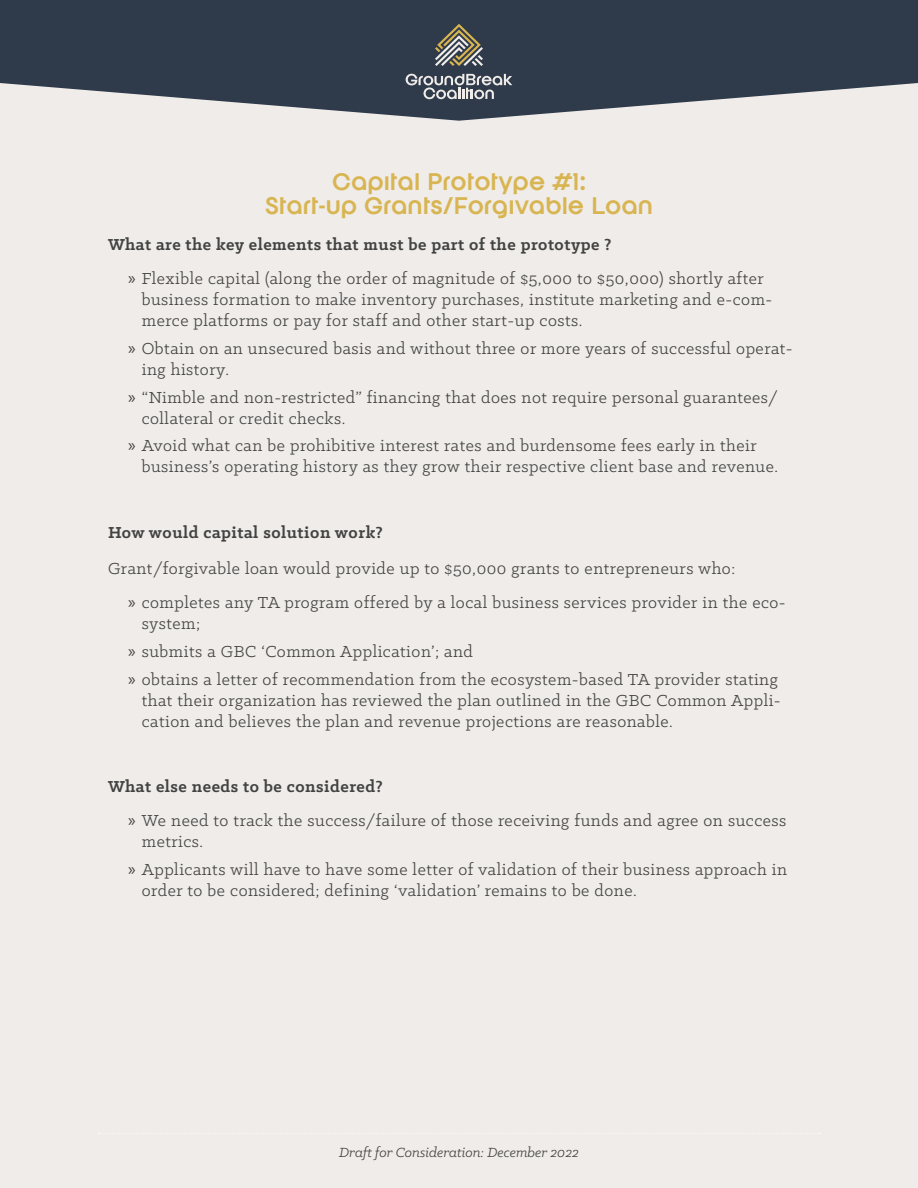
<style>
.page{position:relative;width:918px;height:1188px;background:#efece9}
.page>*{position:absolute;margin:0;border:0;box-sizing:border-box;transform-origin:0 0}
.t1{font:21px/24px "Hanno";letter-spacing:.03em;color:#d8b551;text-align:center}
.t2{font:18px/21px "Klinic Slab";letter-spacing:.03em;color:#424242}
.t3{font:700 18px "Klinic Slab";letter-spacing:.03em;color:#424242}
.t4{font:italic 15px "Klinic Slab";color:#424242}
.s1{font-family:"Myriad Pro"}
</style>
<div class="page">
<svg style="left:98px;top:1133px;width:723px;height:1px"></svg>
<svg style="left:0;top:0;width:918px;height:121px;fill:#2f3a4a"></svg>
<svg style="left:406px;top:74px;width:106px;height:25px"></svg>
<svg style="left:435px;top:24px;width:48px;height:42px;background:#6f6f66"></svg>
<p class="t1" style="left:265px;top:171px;width:389px">Capital Prototype #1:<br>Start-up Grants/Forgivable Loan</p>
<p class="t3" style="left:108px;top:232px;width:505px">What are the key elements that must be part of the prototype ?</p>
<p class="t2" style="left:142px;top:268px;width:632px;text-indent:-14px"><span class="s1">»</span> Flexible capital (along the order of magnitude of $5,000 to $50,000) shortly after business formation to make inventory purchases, institute marketing and e-com&shy;merce platforms or pay for staff and other start-up costs.</p>
<p class="t2" style="left:142px;top:337px;width:653px;text-indent:-14px"><span class="s1">»</span> Obtain on an unsecured basis and without three or more years of successful operat&shy;ing history.</p>
<p class="t2" style="left:142px;top:386px;width:637px;text-indent:-14px"><span class="s1">»</span> “Nimble and non-restricted” financing that does not require personal guarantees/ collateral or credit checks.</p>
<p class="t2" style="left:142px;top:435px;width:638px;text-indent:-14px"><span class="s1">»</span> Avoid what can be prohibitive interest rates and burdensome fees early in their business’s operating history as they grow their respective client base and revenue.</p>
<p class="t3" style="left:108px;top:520px;width:276px">How would capital solution work?</p>
<p class="t2" style="left:108px;top:557px;width:629px">Grant/forgivable loan would provide up to $50,000 grants to entrepreneurs who:</p>
<p class="t2" style="left:142px;top:592px;width:646px;text-indent:-14px"><span class="s1">»</span> completes any TA program offered by a local business services provider in the eco&shy;system;</p>
<p class="t2" style="left:128px;top:640px;width:346px"><span class="s1">»</span> submits a GBC ‘Common Application’; and</p>
<p class="t2" style="left:142px;top:668px;width:641px;text-indent:-14px"><span class="s1">»</span> obtains a letter of recommendation from the ecosystem-based TA provider stating that their organization has reviewed the plan outlined in the GBC Common Appli&shy;cation and believes the plan and revenue projections are reasonable.</p>
<p class="t3" style="left:108px;top:774px;width:276px">What else needs to be considered?</p>
<p class="t2" style="left:142px;top:810px;width:646px;text-indent:-14px"><span class="s1">»</span> We need to track the success/failure of those receiving funds and agree on success metrics.</p>
<p class="t2" style="left:142px;top:859px;width:647px;text-indent:-14px"><span class="s1">»</span> Applicants will have to have some letter of validation of their business approach in order to be considered; defining ‘validation’ remains to be done.</p>
<p class="t4" style="left:339px;top:1143px;width:241px">Draft for Consideration: December 2022</p>
</div>
